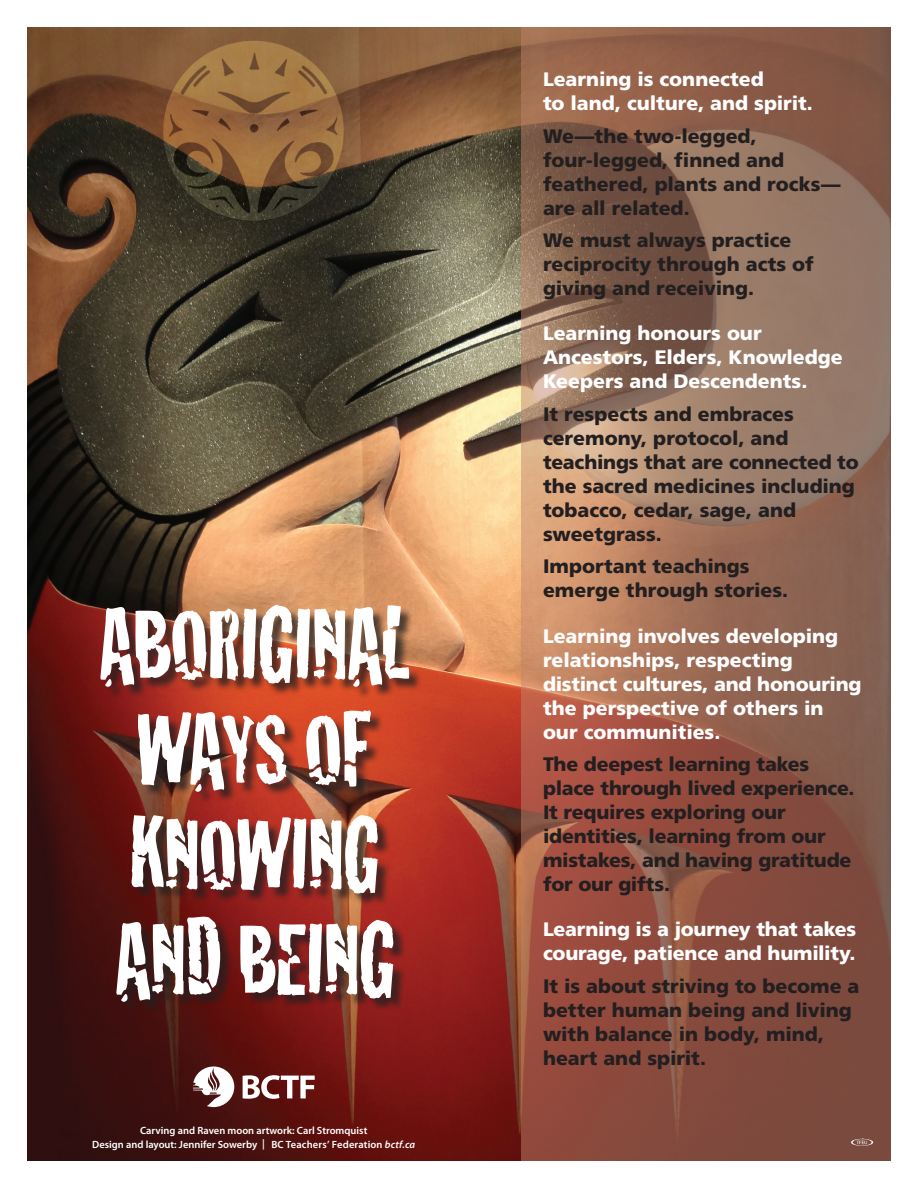
<style>
.page{position:relative;width:918px;height:1188px;background:#fff}
.page>*{position:absolute;margin:0;border:0;box-sizing:border-box;transform-origin:0 0}
.t1{font:105px/105px "Cracked";letter-spacing:-.02em;color:#fff;scale:.9 1}
.t2{font:900 19.5px/24px "Frutiger";letter-spacing:-.005em;color:#231f20}
.t3{font:900 19.5px/24px "Frutiger";letter-spacing:-.005em;color:#fff}
.t4{font:600 10.5px "Myriad Pro";color:#fff}
.s1{font-style:italic}
</style>
<div class="page">
<img style="left:27px;top:27px;width:495px;height:1134px">
<div style="left:102px;top:607px;width:321px;height:408px;background:#231f20;opacity:.75"></div>
<svg style="left:193px;top:1066px;width:41px;height:41px"></svg>
<svg style="left:243px;top:1075px;width:72px;height:24px"></svg>
<svg style="left:522px;top:27px;width:369px;height:1134px;background:#936350"></svg>
<svg style="left:851px;top:1139px;width:22px;height:7px"></svg>
<p class="t1" style="left:98px;top:585px;width:350px">ABORIGINAL<br>WAYS OF<br>KNOWING<br>AND BEING</p>
<p class="t4" style="left:140px;top:1124px;width:229px">Carving and Raven moon artwork: Carl Stromquist</p>
<p class="t4" style="left:92px;top:1138px;width:325px">Design and layout: Jennifer Sowerby | BC Teachers’ Federation <span class="s1">bctf.ca</span></p>
<p class="t3" style="left:543px;top:67px;width:271px">Learning is connected<br>to land, culture, and spirit.</p>
<p class="t2" style="left:543px;top:123px;width:299px">We—the two-legged, four-legged, finned and feathered, plants and rocks— are all related.</p>
<p class="t2" style="left:543px;top:228px;width:272px">We must always practice reciprocity through acts of giving and receiving.</p>
<p class="t3" style="left:543px;top:321px;width:301px">Learning honours our<br>Ancestors, Elders, Knowledge<br>Keepers and Descendents.</p>
<p class="t2" style="left:543px;top:401px;width:317px">It respects and embraces ceremony, protocol, and teachings that are connected to the sacred medicines including tobacco, cedar, sage, and sweetgrass.</p>
<p class="t2" style="left:543px;top:554px;width:247px">Important teachings emerge through stories.</p>
<p class="t3" style="left:543px;top:623px;width:320px">Learning involves developing relationships, respecting distinct cultures, and honouring the perspective of others in our communities.</p>
<p class="t2" style="left:543px;top:751px;width:313px">The deepest learning takes place through lived experience.<br>It requires exploring our identities, learning from our mistakes, and having gratitude for our gifts.</p>
<p class="t3" style="left:543px;top:917px;width:315px">Learning is a journey that takes courage, patience and humility.</p>
<p class="t2" style="left:543px;top:973px;width:318px">It is about striving to become a better human being and living with balance in body, mind, heart and spirit.</p>
</div>
